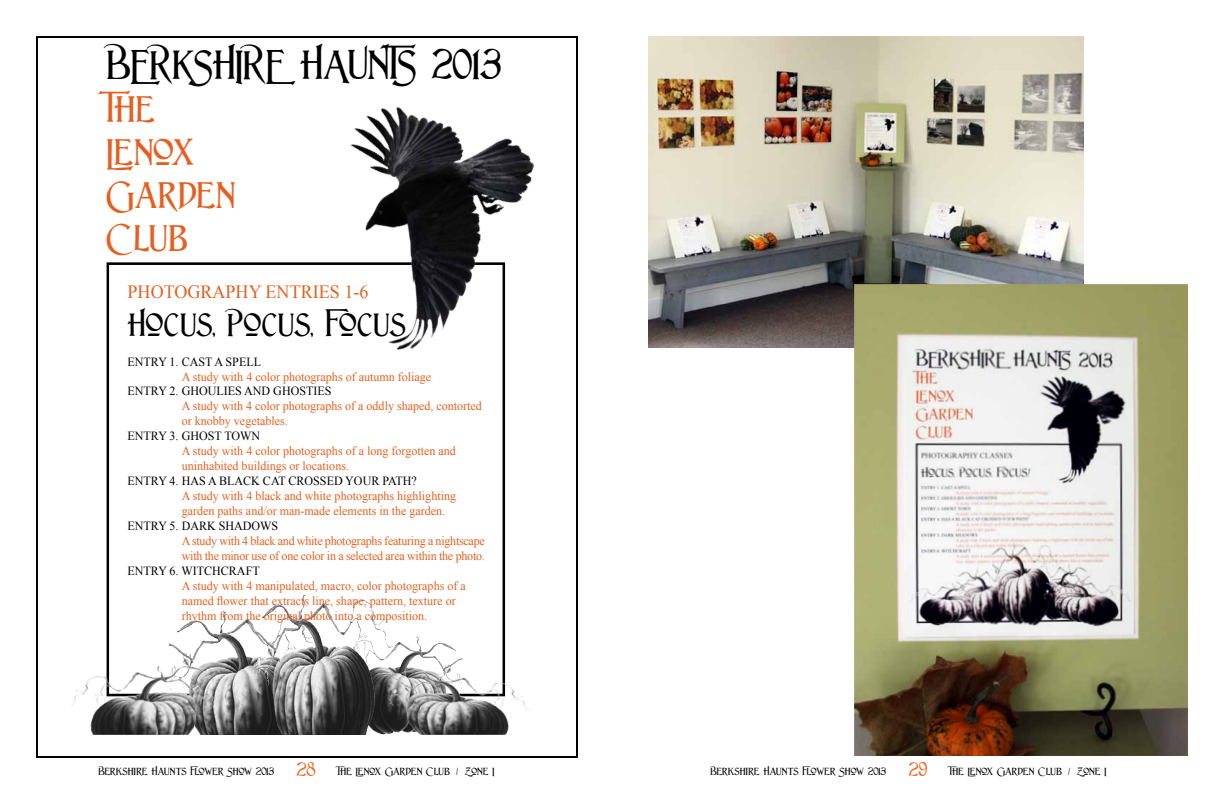
<style>
.page{position:relative;width:1224px;height:792px;background:#fff}
.page>*{position:absolute;margin:0;border:0;box-sizing:border-box;transform-origin:0 0}
.t1{font:39.5px "Lightfoot";color:#000}
.t2{font:35.9px/43px "Lightfoot";letter-spacing:.015em;color:#e56020}
.t3{font:31.2px "Lightfoot";letter-spacing:.03em;color:#000}
.t4{font:18.7px "Times New Roman";color:#e56020}
.t5{font:12.5px/15px "Times New Roman";color:#e56020}
.t6{font:12.5px "Times New Roman";color:#000}
.t7{font:12.5px/15px "Times New Roman";letter-spacing:-.02em;color:#e56020}
.t8{font:10px "Lightfoot";letter-spacing:.005em;color:#000}
.s1{font-size:18px;color:#f26522}
</style>
<div class="page">
<img style="left:169px;top:612px;width:80px;height:123px">
<img style="left:405px;top:637px;width:58px;height:24px">
<img style="left:249px;top:596px;width:156px;height:139px">
<img style="left:71px;top:657px;width:154px;height:78px">
<img style="left:377px;top:661px;width:152px;height:74px">
<img style="left:239px;top:107px;width:295px;height:253px">
<img style="left:648px;top:36px;width:436px;height:312px">
<img style="left:854px;top:284px;width:334px;height:472px">
<h1 class="t1" style="left:107px;top:43px;width:396px">BERKSHIRE HAUNTS 2013</h1>
<h2 class="t2" style="left:107px;top:88px;width:131px">Th e<br>Lenox<br>Garden<br>Club</h2>
<h3 class="t4" style="left:128px;top:279px;width:242px">PHOTOGRAPHY ENTRIES 1-6</h3>
<h3 class="t3" style="left:128px;top:308px;width:280px">Hocus, Pocus, Focus</h3>
<p class="t6" style="left:128px;top:353px;width:135px">ENTRY 1. CAST A SPELL</p>
<p class="t5" style="left:182px;top:369px;width:251px">A study with 4 color photographs of autumn foliage</p>
<p class="t6" style="left:128px;top:383px;width:205px">ENTRY 2. GHOULIES AND GHOSTIES</p>
<p class="t5" style="left:182px;top:399px;width:302px">A study with 4 color photographs of a oddly shaped, contorted or knobby vegetables.</p>
<p class="t6" style="left:128px;top:428px;width:134px">ENTRY 3. GHOST TOWN</p>
<p class="t5" style="left:182px;top:443px;width:276px">A study with 4 color photographs of a long forgotten and uninhabited buildings or locations.</p>
<p class="t6" style="left:128px;top:473px;width:291px">ENTRY 4. HAS A BLACK CAT CROSSED YOUR PATH?</p>
<p class="t5" style="left:182px;top:488px;width:276px">A study with 4 black and white photographs highlighting garden paths and/or man-made elements in the garden.</p>
<p class="t6" style="left:128px;top:518px;width:152px">ENTRY 5. DARK SHADOWS</p>
<p class="t7" style="left:182px;top:533px;width:305px">A study with 4 black and white photographs featuring a nightscape with the minor use of one color in a selected area within the photo.</p>
<p class="t6" style="left:128px;top:562px;width:134px">ENTRY 6. WITCHCRAFT</p>
<p class="t5" style="left:182px;top:578px;width:285px">A study with 4 manipulated, macro, color photographs of a named flower that extracts line, shape, pattern, texture or rhythm from the original photo into a composition.</p>
<p class="t8" style="left:98px;top:766px;width:398px">Berkshire Haunts Flower Show 2013 <span class="s1">28</span> The Lenox Garden Club / Zone I</p>
<p class="t8" style="left:710px;top:766px;width:398px">Berkshire Haunts Flower Show 2013 <span class="s1">29</span> The Lenox Garden Club / Zone I</p>
</div>
